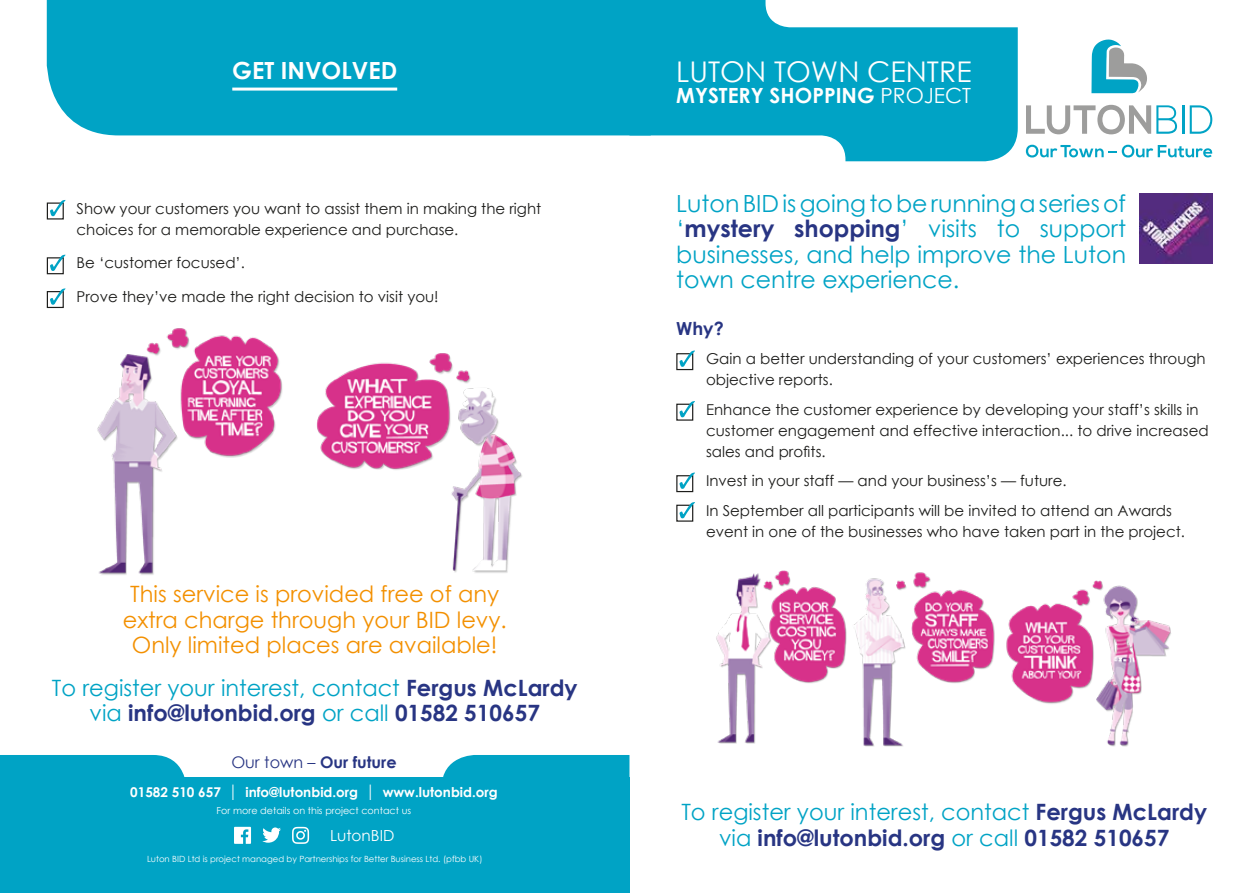
<style>
.page{position:relative;width:1259px;height:893px;background:#fff}
.page>*{position:absolute;margin:0;border:0;box-sizing:border-box;transform-origin:0 0}
.t1{font:28.5px "Century Gothic";color:#fff}
.t2{font:23.7px/25.5px "Century Gothic";color:#00a3c5;text-align:justify}
.t3{font:700 23.7px "Century Gothic";color:#fff}
.t4{font:700 22.5px/25.5px "Century Gothic";color:#283583;text-align:center}
.t5{font:22.5px/25.5px "Century Gothic";color:#f39000;text-align:center}
.t6{font:700 20.85px "Century Gothic";color:#fff}
.t7{font:700 18px "Century Gothic";color:#283583}
.t8{font:700 16.05px "Century Gothic";color:#283583}
.t9{font:15.3px "Century Gothic";color:#fff}
.t10{font:15px/21px "Century Gothic";color:#1d1d1b}
.t11{font:700 13.5px "Century Gothic";color:#fff}
.t12{font:9.6px "Century Gothic";color:#fff}
.t13{font:8.55px "Century Gothic";color:#fff}
.s1{font-weight:400;color:#00a3c5}
.s2{font-weight:400}
.s3{font-weight:700;color:#283583}
</style>
<div class="page">
<div style="left:0;top:755px;width:186px;height:23px;background:#00a3c5"></div>
<div style="left:441px;top:755px;width:188px;height:23px;background:#00a3c5"></div>
<div style="left:0;top:778px;width:629px;height:115px;background:#00a3c5"></div>
<svg style="left:234px;top:827px;width:17px;height:17px"></svg>
<svg style="left:262px;top:827px;width:19px;height:16px"></svg>
<svg style="left:292px;top:827px;width:17px;height:17px"></svg>
<svg style="left:629px;top:0;width:388px;height:161px;fill:#00a3c5"></svg>
<svg style="left:1026px;top:105px;width:151px;height:29px"></svg>
<hr style="left:1182px;top:105px;width:2px;height:29px;background:#00a3c5">
<svg style="left:1189px;top:105px;width:23px;height:29px"></svg>
<svg style="left:1091px;top:40px;width:56px;height:53px"></svg>
<svg style="left:1026px;top:145px;width:186px;height:13px"></svg>
<div style="left:676px;top:353px;width:17px;height:17px;border:1px solid #1d1d1b"></div>
<svg style="left:679px;top:351px;width:16px;height:16px"></svg>
<svg style="left:679px;top:401px;width:16px;height:16px"></svg>
<div style="left:676px;top:475px;width:17px;height:17px;border:1px solid #1d1d1b"></div>
<svg style="left:679px;top:473px;width:16px;height:16px"></svg>
<svg style="left:679px;top:502px;width:16px;height:16px"></svg>
<div style="left:47px;top:202px;width:17px;height:18px;border:1px solid #1d1d1b"></div>
<svg style="left:50px;top:200px;width:16px;height:16px"></svg>
<div style="left:47px;top:257px;width:17px;height:17px;border:1px solid #1d1d1b"></div>
<svg style="left:50px;top:255px;width:16px;height:16px"></svg>
<div style="left:47px;top:291px;width:17px;height:17px;border:1px solid #1d1d1b"></div>
<svg style="left:50px;top:288px;width:16px;height:17px"></svg>
<div style="left:47px;top:0;width:604px;height:135px;background:#00a3c5"></div>
<hr style="left:232px;top:88px;width:165px;height:3px;background:#fff">
<img style="left:1139px;top:194px;width:73px;height:69px">
<img style="left:716px;top:570px;width:131px;height:174px">
<img style="left:854px;top:572px;width:317px;height:175px">
<img style="left:316px;top:353px;width:206px;height:220px">
<img style="left:97px;top:328px;width:186px;height:247px">
<h2 class="t3" style="left:232px;top:52px;width:166px">GET INVOLVED</h2>
<p class="t10" style="left:77px;top:197px;width:466px">Show your customers you want to assist them in making the right choices for a memorable experience and purchase.</p>
<p class="t10" style="left:77px;top:252px;width:170px">Be ‘customer focused’.</p>
<p class="t10" style="left:77px;top:286px;width:364px">Prove they’ve made the right decision to visit you!</p>
<h3 class="t5" style="left:123px;top:581px;width:385px">This service is provided free of any extra charge through your BID levy.<br>Only limited places are available!</h3>
<h3 class="t4" style="left:52px;top:674px;width:527px"><span class="s1">To register your interest, contact</span> Fergus McLardy <span class="s1">via</span> info@lutonbid.org <span class="s1">or call</span> 01582 510657</h3>
<p class="t8" style="left:231px;top:750px;width:167px"><span class="s2">Our town –</span> Our future</p>
<p class="t11" style="left:130px;top:782px;width:369px">01582 510 657 ❘ info@lutonbid.org ❘ www.lutonbid.org</p>
<p class="t12" style="left:217px;top:803px;width:196px">For more details on this project contact us</p>
<p class="t9" style="left:330px;top:825px;width:66px">LutonBID</p>
<p class="t13" style="left:147px;top:853px;width:337px">Luton BID Ltd is project managed by Partnerships for Better Business Ltd. (pfbb UK)</p>
<h1 class="t1" style="left:676px;top:51px;width:297px">LUTON TOWN CENTRE</h1>
<h3 class="t6" style="left:676px;top:79px;width:296px">MYSTERY SHOPPING <span class="s2">PROJECT</span></h3>
<h2 class="t2" style="left:676px;top:190px;width:451px">Luton BID is going to be running a series of ‘<span class="s3">mystery shopping</span>’ visits to support businesses, and help improve the Luton town centre experience.</h2>
<p class="t7" style="left:676px;top:314px;width:49px">Why?</p>
<p class="t10" style="left:706px;top:348px;width:501px">Gain a better understanding of your customers’ experiences through objective reports.</p>
<p class="t10" style="left:706px;top:398px;width:504px">Enhance the customer experience by developing your staff’s skills in customer engagement and effective interaction... to drive increased sales and profits.</p>
<p class="t10" style="left:706px;top:466px;width:467px;line-height:29.5px">Invest in your staff — and your business’s — future.<br>In September all participants will be invited to attend an Awards</p>
<p class="t10" style="left:706px;top:520px;width:480px">event in one of the businesses who have taken part in the project.</p>
<h3 class="t4" style="left:681px;top:798px;width:527px"><span class="s1">To register your interest, contact</span> Fergus McLardy <span class="s1">via</span> info@lutonbid.org <span class="s1">or call</span> 01582 510657</h3>
</div>
